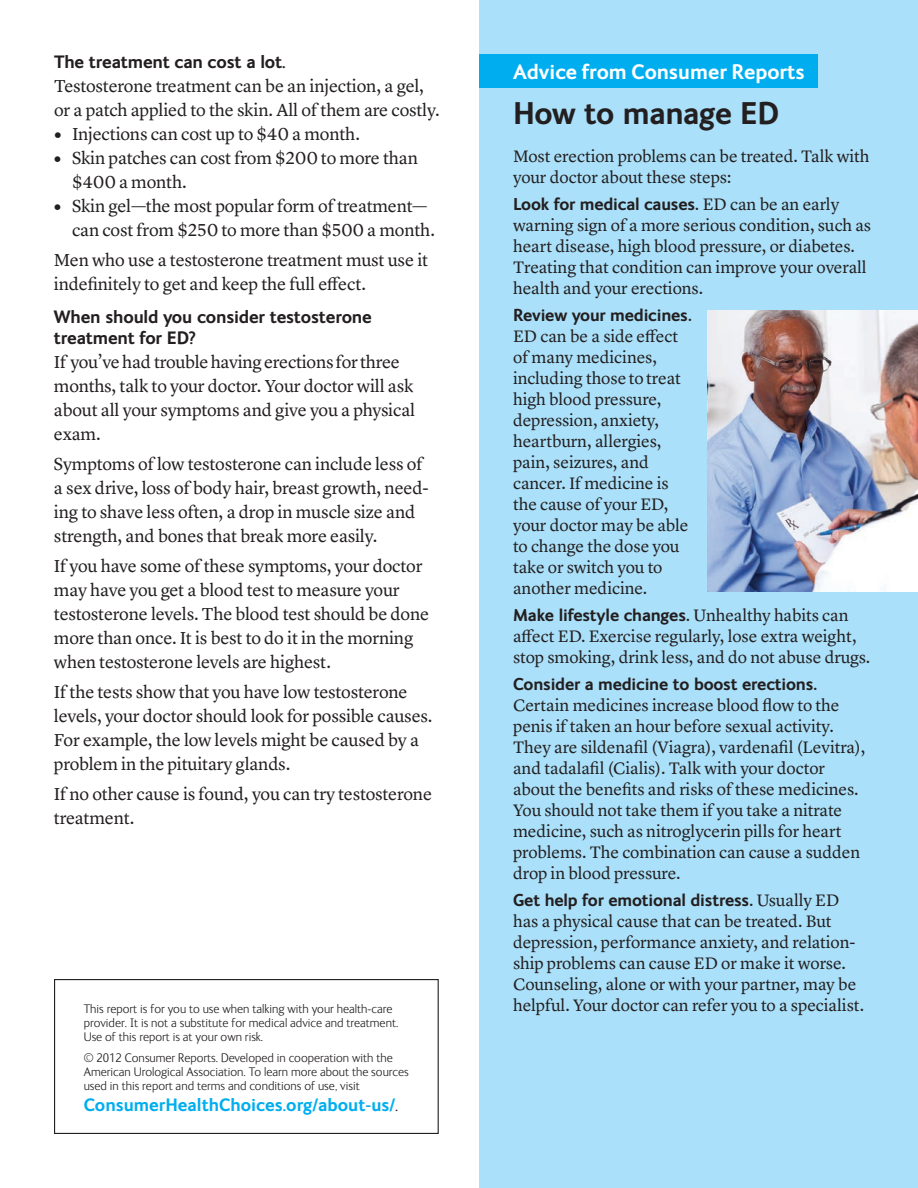
<style>
.page{position:relative;width:918px;height:1188px;background:#fff}
.page>*{position:absolute;margin:0;border:0;box-sizing:border-box;transform-origin:0 0}
.BluBoxSUB{font:700 31.5px "FS Ingrid";letter-spacing:-.01em;color:#231f20}
._19_SubHd{font:700 21px "FS Ingrid";color:#fff}
.BODYBULLETS{font:18px/24px "Lyon Text";letter-spacing:-.01em;color:#231f20}
._12Body_Subhd{font:700 18px "FS Ingrid";letter-spacing:-.01em;color:#231f20}
._19_SubHd-2{font:700 18px "FS Ingrid";color:#00aeef}
._12_14_5_BluBox_Ingr{font:17.25px/21px "Lyon Text";letter-spacing:-.005em;color:#231f20}
._12_14_5_BluBox_Ingr-2{font:700 17.25px/21px "FS Ingrid";letter-spacing:-.01em;color:#231f20}
.Mouse2{font:300 12.75px/14.2px "FS Ingrid";color:#231f20}
.s1{font-family:"FS Ingrid";font-weight:700}
.s2{font-family:"Lyon Text";font-weight:400}
.s3{font-size:12.75px;color:#231f20}
</style>
<div class="page">
<div style="left:479px;top:0;width:439px;height:1188px;background:#aae0f9"></div>
<div style="left:479px;top:54px;width:339px;height:34px;background:#00aeef"></div>
<div style="left:54px;top:979px;width:385px;height:155px;border:1px solid #231f20"></div>
<img style="left:707px;top:310px;width:211px;height:281px">
<p class="_12Body_Subhd" style="left:54px;top:49px;width:233px">The treatment can cost a lot.</p>
<p class="BODYBULLETS" style="left:54px;top:72px;width:372px">Testosterone treatment can be an injection, a gel,</p>
<p class="BODYBULLETS" style="left:54px;top:96px;width:387px">or a patch applied to the skin. All of them are costly.</p>
<p class="BODYBULLETS" style="left:54px;top:120px;width:308px"><span class="s1">•</span> Injections can cost up to $40 a month.</p>
<p class="BODYBULLETS" style="left:72px;top:144px;width:347px;text-indent:-18px"><span class="s1">•</span> Skin patches can cost from $200 to more than $400 a month.</p>
<p class="BODYBULLETS" style="left:72px;top:192px;width:365px;text-indent:-18px"><span class="s1">•</span> Skin gel—the most popular form of treatment— can cost from $250 to more than $500 a month.</p>
<p class="BODYBULLETS" style="left:54px;top:246px;width:376px">Men who use a testosterone treatment must use it indefinitely to get and keep the full effect.</p>
<p class="_12Body_Subhd" style="left:54px;top:304px;width:319px">When should you consider testosterone</p>
<p class="_12Body_Subhd" style="left:54px;top:325px;width:144px">treatment for ED?</p>
<p class="BODYBULLETS" style="left:54px;top:348px;width:347px">If you’ve had trouble having erections for three</p>
<p class="BODYBULLETS" style="left:54px;top:372px;width:363px;text-align:justify">months, talk to your doctor. Your doctor will ask about all your symptoms and give you a physical exam.</p>
<p class="BODYBULLETS" style="left:54px;top:450px;width:376px">Symptoms of low testosterone can include less of a sex drive, loss of body hair, breast growth, need&shy;ing to shave less often, a drop in muscle size and strength, and bones that break more easily.</p>
<p class="BODYBULLETS" style="left:54px;top:552px;width:370px">If you have some of these symptoms, your doctor</p>
<p class="BODYBULLETS" style="left:54px;top:576px;width:377px">may have you get a blood test to measure your testosterone levels. The blood test should be done more than once. It is best to do it in the morning when testosterone levels are highest.</p>
<p class="BODYBULLETS" style="left:54px;top:678px;width:355px">If the tests show that you have low testosterone</p>
<p class="BODYBULLETS" style="left:54px;top:702px;width:380px">levels, your doctor should look for possible causes.<br>For example, the low levels might be caused by a problem in the pituitary glands.</p>
<p class="BODYBULLETS" style="left:54px;top:780px;width:380px">If no other cause is found, you can try testosterone treatment.</p>
<p class="_19_SubHd" style="left:513px;top:58px;width:293px">Advice from Consumer Reports</p>
<p class="BluBoxSUB" style="left:513px;top:92px;width:268px">How to manage ED</p>
<p class="_12_14_5_BluBox_Ingr" style="left:513px;top:144px;width:358px">Most erection problems can be treated. Talk with your doctor about these steps:</p>
<p class="_12_14_5_BluBox_Ingr" style="left:513px;top:192px;width:360px"><span class="s1">Look for medical causes</span>. ED can be an early warning sign of a more serious condition, such as</p>
<p class="_12_14_5_BluBox_Ingr" style="left:513px;top:234px;width:355px">heart disease, high blood pressure, or diabetes.<br>Treating that condition can improve your overall health and your erections.</p>
<p class="_12_14_5_BluBox_Ingr-2" style="left:513px;top:304px;width:181px">Review your medicines<span class="s2">.<br>ED can be a side effect</span></p>
<p class="_12_14_5_BluBox_Ingr" style="left:513px;top:345px;width:169px">of many medicines, including those to treat high blood pressure,</p>
<p class="_12_14_5_BluBox_Ingr" style="left:513px;top:408px;width:148px">depression, anxiety,</p>
<p class="_12_14_5_BluBox_Ingr" style="left:513px;top:429px;width:150px">heartburn, allergies, pain, seizures, and</p>
<p class="_12_14_5_BluBox_Ingr" style="left:513px;top:471px;width:157px">cancer. If medicine is</p>
<p class="_12_14_5_BluBox_Ingr" style="left:513px;top:492px;width:177px">the cause of your ED, your doctor may be able to change the dose you take or switch you to</p>
<p class="_12_14_5_BluBox_Ingr" style="left:513px;top:576px;width:136px">another medicine.</p>
<p class="_12_14_5_BluBox_Ingr" style="left:513px;top:603px;width:359px"><span class="s1">Make lifestyle changes</span>. Unhealthy habits can affect ED. Exercise regularly, lose extra weight, stop smoking, drink less, and do not abuse drugs.</p>
<p class="_12_14_5_BluBox_Ingr-2" style="left:513px;top:673px;width:306px">Consider a medicine to boost erections<span class="s2">.</span></p>
<p class="_12_14_5_BluBox_Ingr" style="left:513px;top:693px;width:328px">Certain medicines increase blood flow to the</p>
<p class="_12_14_5_BluBox_Ingr" style="left:513px;top:714px;width:354px">penis if taken an hour before sexual activity.<br>They are sildenafil (Viagra), vardenafil (Levitra), and tadalafil (Cialis). Talk with your doctor</p>
<p class="_12_14_5_BluBox_Ingr" style="left:513px;top:777px;width:349px">about the benefits and risks of these medicines.<br>You should not take them if you take a nitrate medicine, such as nitroglycerin pills for heart problems. The combination can cause a sudden drop in blood pressure.</p>
<p class="_12_14_5_BluBox_Ingr-2" style="left:513px;top:889px;width:328px">Get help for emotional distress<span class="s2">. Usually ED</span></p>
<p class="_12_14_5_BluBox_Ingr" style="left:513px;top:909px;width:320px">has a physical cause that can be treated. But</p>
<p class="_12_14_5_BluBox_Ingr" style="left:513px;top:930px;width:345px">depression, performance anxiety, and relation&shy;ship problems can cause ED or make it worse.<br>Counseling, alone or with your partner, may be</p>
<p class="Mouse2" style="left:84px;top:1001px;width:310px">This report is for you to use when talking with your health-care</p>
<p class="_12_14_5_BluBox_Ingr" style="left:513px;top:993px;width:353px">helpful. Your doctor can refer you to a specialist.</p>
<p class="Mouse2" style="left:84px;top:1015px;width:316px">provider. It is not a substitute for medical advice and treatment.</p>
<p class="Mouse2" style="left:84px;top:1030px;width:181px">Use of this report is at your own risk.</p>
<p class="Mouse2" style="left:84px;top:1050px;width:311px">© 2012 Consumer Reports. Developed in cooperation with the</p>
<p class="Mouse2" style="left:84px;top:1064px;width:327px">American Urological Association. To learn more about the sources used in this report and terms and conditions of use, visit</p>
<p class="_19_SubHd-2" style="left:84px;top:1093px;width:316px">ConsumerHealthChoices.org/about-us/<span class="s3">.</span></p>
</div>
